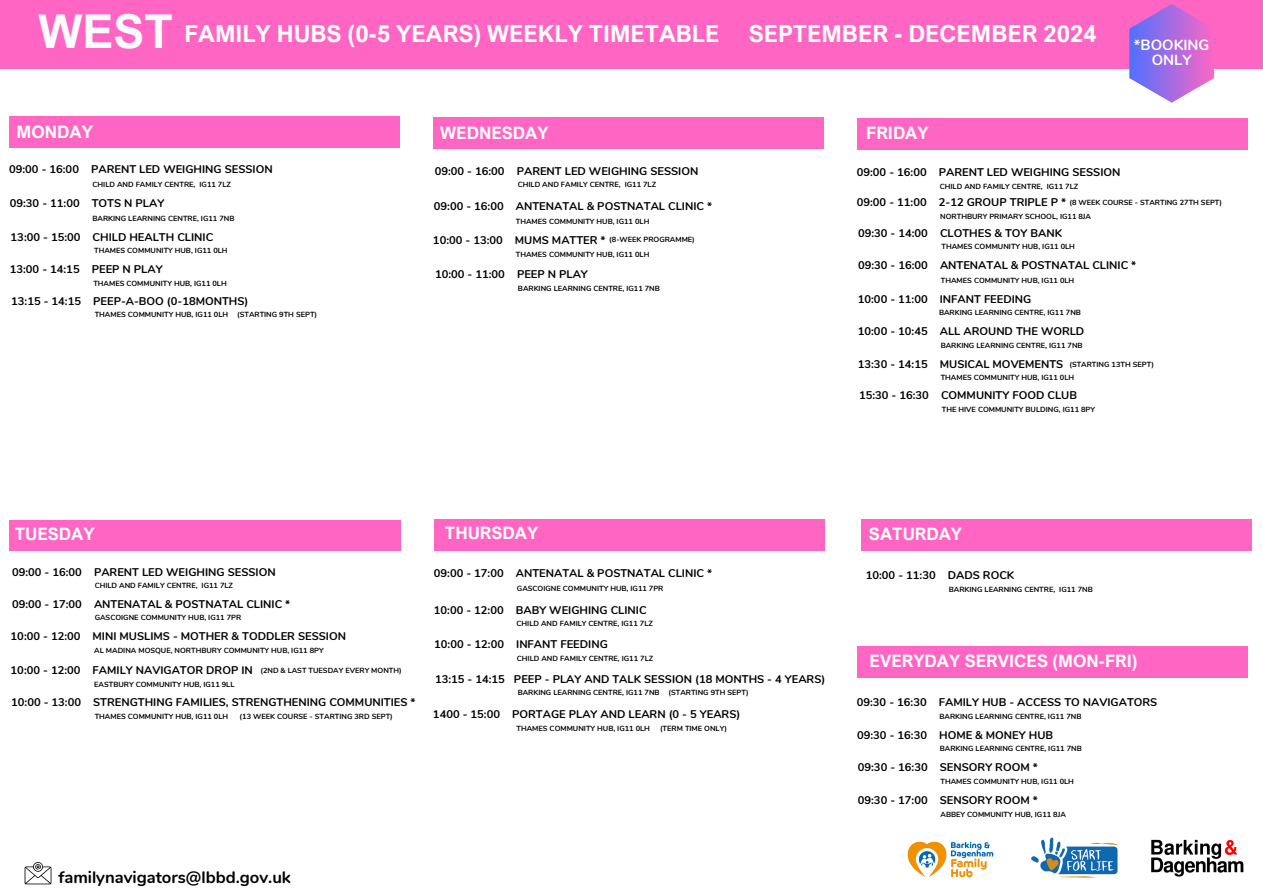
<style>
.page{position:relative;width:1263px;height:894px;background:#fff}
.page>*{position:absolute;margin:0;border:0;box-sizing:border-box;transform-origin:0 0}
.t1{font:700 46.65px "Arial MT Pro";color:#f9fbfd}
.t2{font:700 23.4px "Arial Nova";color:#fff}
.t3{font:700 17.1px "Arial Nova";color:#fff}
.t4{font:700 16.65px "Nunito";color:#000}
.t5{font:700 14.7px "Nunito";color:#fff}
.t6{font:700 11.1px "Nunito";color:#000}
.t7{font:700 7.35px "Nunito";color:#000}
</style>
<div class="page">
<img style="left:1031px;top:837px;width:87px;height:41px">
<img style="left:1151px;top:839px;width:93px;height:38px">
<img style="left:907px;top:841px;width:87px;height:37px">
<div style="left:0;top:0;width:1263px;height:68px;background:#ff66c4"></div>
<svg style="left:1129px;top:4px;width:85px;height:99px"></svg>
<svg style="left:25px;top:862px;width:26px;height:22px"></svg>
<div style="left:434px;top:519px;width:391px;height:31px;background:#ff66c4"></div>
<div style="left:10px;top:520px;width:391px;height:30px;background:#ff66c4"></div>
<div style="left:857px;top:646px;width:391px;height:31px;background:#ff66c4"></div>
<div style="left:861px;top:519px;width:391px;height:31px;background:#ff66c4"></div>
<div style="left:9px;top:117px;width:391px;height:31px;background:#ff66c4"></div>
<div style="left:433px;top:117px;width:391px;height:32px;background:#ff66c4"></div>
<div style="left:857px;top:118px;width:391px;height:32px;background:#ff66c4"></div>
<h3 class="t1" style="left:39px;top:14px;width:136px">WEST</h3>
<h3 class="t2" style="left:184px;top:19px;width:537px">FAMILY HUBS (0-5 YEARS) WEEKLY TIMETABLE</h3>
<h3 class="t2" style="left:749px;top:19px;width:349px">SEPTEMBER - DECEMBER 2024</h3>
<h3 class="t5" style="left:1134px;top:35px;width:77px">*BOOKING</h3>
<h3 class="t5" style="left:1152px;top:50px;width:41px">ONLY</h3>
<h6 class="t3" style="left:17px;top:121px;width:78px">MONDAY</h6>
<h4 class="t3" style="left:440px;top:122px;width:110px">WEDNESDAY</h4>
<p class="t3" style="left:462px;top:121px;width:110px">WEDNESDAY</p>
<h3 class="t3" style="left:866px;top:122px;width:64px">FRIDAY</h3>
<h6 class="t6" style="left:9px;top:162px;width:265px">09:00 - 16:00 PARENT LED WEIGHING SESSION</h6>
<p class="t7" style="left:93px;top:179px;width:140px">CHILD AND FAMILY CENTRE, IG11 7LZ</p>
<h6 class="t6" style="left:435px;top:164px;width:265px">09:00 - 16:00 PARENT LED WEIGHING SESSION</h6>
<p class="t7" style="left:518px;top:180px;width:140px">CHILD AND FAMILY CENTRE, IG11 7LZ</p>
<p class="t6" style="left:857px;top:165px;width:265px">09:00 - 16:00 PARENT LED WEIGHING SESSION</p>
<h6 class="t7" style="left:940px;top:181px;width:140px">CHILD AND FAMILY CENTRE, IG11 7LZ</h6>
<h6 class="t6" style="left:10px;top:196px;width:156px">09:30 - 11:00 TOTS N PLAY</h6>
<p class="t7" style="left:93px;top:214px;width:143px">BARKING LEARNING CENTRE, IG11 7NB</p>
<p class="t6" style="left:11px;top:229px;width:204px">13:00 - 15:00 CHILD HEALTH CLINIC</p>
<p class="t7" style="left:94px;top:246px;width:135px">THAMES COMMUNITY HUB, IG11 0LH</p>
<p class="t6" style="left:10px;top:262px;width:154px">13:00 - 14:15 PEEP N PLAY</p>
<h6 class="t7" style="left:93px;top:278px;width:135px">THAMES COMMUNITY HUB, IG11 0LH</h6>
<h6 class="t6" style="left:434px;top:198px;width:280px">09:00 - 16:00 ANTENATAL &amp; POSTNATAL CLINIC *</h6>
<h6 class="t7" style="left:516px;top:216px;width:135px">THAMES COMMUNITY HUB, IG11 0LH</h6>
<p class="t6" style="left:433px;top:232px;width:174px">10:00 - 13:00 MUMS MATTER *</p>
<p class="t7" style="left:609px;top:234px;width:87px">(8-WEEK PROGRAMME)</p>
<p class="t7" style="left:516px;top:249px;width:135px">THAMES COMMUNITY HUB, IG11 0LH</p>
<h6 class="t6" style="left:435px;top:267px;width:154px">10:00 - 11:00 PEEP N PLAY</h6>
<p class="t7" style="left:518px;top:283px;width:143px">BARKING LEARNING CENTRE, IG11 7NB</p>
<p class="t6" style="left:857px;top:195px;width:211px">09:00 - 11:00 2-12 GROUP TRIPLE P *</p>
<p class="t7" style="left:940px;top:211px;width:152px">NORTHBURY PRIMARY SCHOOL, IG11 8JA</p>
<p class="t7" style="left:1069px;top:198px;width:154px">(8 WEEK COURSE - STARTING 27TH SEPT)</p>
<h6 class="t6" style="left:858px;top:226px;width:206px">09:30 - 14:00 CLOTHES &amp; TOY BANK</h6>
<p class="t7" style="left:941px;top:242px;width:135px">THAMES COMMUNITY HUB, IG11 0LH</p>
<h3 class="t6" style="left:858px;top:258px;width:280px">09:30 - 16:00 ANTENATAL &amp; POSTNATAL CLINIC *</h3>
<h3 class="t7" style="left:941px;top:275px;width:135px">THAMES COMMUNITY HUB, IG11 0LH</h3>
<p class="t6" style="left:11px;top:293px;width:239px">13:15 - 14:15 PEEP-A-BOO (0-18MONTHS)</p>
<p class="t7" style="left:237px;top:309px;width:82px">(STARTING 9TH SEPT)</p>
<h6 class="t7" style="left:95px;top:310px;width:135px">THAMES COMMUNITY HUB, IG11 0LH</h6>
<h6 class="t6" style="left:858px;top:291px;width:175px">10:00 - 11:00 INFANT FEEDING</h6>
<p class="t7" style="left:939px;top:308px;width:143px">BARKING LEARNING CENTRE, IG11 7NB</p>
<h6 class="t6" style="left:858px;top:324px;width:228px">10:00 - 10:45 ALL AROUND THE WORLD</h6>
<p class="t7" style="left:941px;top:340px;width:143px">BARKING LEARNING CENTRE, IG11 7NB</p>
<p class="t6" style="left:858px;top:356px;width:207px">13:30 - 14:15 MUSICAL MOVEMENTS</p>
<h6 class="t7" style="left:941px;top:372px;width:135px">THAMES COMMUNITY HUB, IG11 0LH</h6>
<p class="t7" style="left:1069px;top:359px;width:86px">(STARTING 13TH SEPT)</p>
<h6 class="t6" style="left:859px;top:388px;width:219px">15:30 - 16:30 COMMUNITY FOOD CLUB</h6>
<h6 class="t7" style="left:942px;top:404px;width:155px">THE HIVE COMMUNITY BULDING, IG11 8PY</h6>
<h6 class="t3" style="left:15px;top:515px;width:81px">TUESDAY</h6>
<h3 class="t3" style="left:19px;top:522px;width:81px">TUESDAY</h3>
<p class="t3" style="left:15px;top:523px;width:81px">TUESDAY</p>
<p class="t6" style="left:12px;top:564px;width:265px">09:00 - 16:00 PARENT LED WEIGHING SESSION</p>
<h6 class="t7" style="left:95px;top:580px;width:140px">CHILD AND FAMILY CENTRE, IG11 7LZ</h6>
<p class="t6" style="left:12px;top:596px;width:280px">09:00 - 17:00 ANTENATAL &amp; POSTNATAL CLINIC *</p>
<h6 class="t7" style="left:95px;top:613px;width:148px">GASCOIGNE COMMUNITY HUB, IG11 7PR</h6>
<h6 class="t6" style="left:11px;top:629px;width:337px">10:00 - 12:00 MINI MUSLIMS - MOTHER &amp; TODDLER SESSION</h6>
<p class="t7" style="left:94px;top:645px;width:231px">AL MADINA MOSQUE, NORTHBURY COMMUNITY HUB, IG11 8PY</p>
<h6 class="t6" style="left:11px;top:662px;width:244px">10:00 - 12:00 FAMILY NAVIGATOR DROP IN</h6>
<h6 class="t7" style="left:260px;top:665px;width:143px">(2ND &amp; LAST TUESDAY EVERY MONTH)</h6>
<p class="t7" style="left:94px;top:679px;width:142px">EASTBURY COMMUNITY HUB, IG11 9LL</p>
<h6 class="t7" style="left:95px;top:711px;width:135px">THAMES COMMUNITY HUB, IG11 0LH</h6>
<h3 class="t7" style="left:240px;top:711px;width:155px">(13 WEEK COURSE - STARTING 3RD SEPT)</h3>
<h6 class="t6" style="left:11px;top:694px;width:406px">10:00 - 13:00 STRENGTHING FAMILIES, STRENGTHENING COMMUNITIES *</h6>
<p class="t3" style="left:445px;top:522px;width:95px">THURSDAY</p>
<p class="t6" style="left:434px;top:565px;width:280px">09:00 - 17:00 ANTENATAL &amp; POSTNATAL CLINIC *</p>
<h6 class="t7" style="left:517px;top:584px;width:148px">GASCOIGNE COMMUNITY HUB, IG11 7PR</h6>
<p class="t6" style="left:434px;top:602px;width:214px">10:00 - 12:00 BABY WEIGHING CLINIC</p>
<p class="t7" style="left:516px;top:618px;width:138px">CHILD AND FAMILY CENTRE, IG11 7LZ</p>
<h6 class="t6" style="left:434px;top:637px;width:175px">10:00 - 12:00 INFANT FEEDING</h6>
<p class="t7" style="left:517px;top:653px;width:138px">CHILD AND FAMILY CENTRE, IG11 7LZ</p>
<h3 class="t6" style="left:435px;top:671px;width:392px">13:15 - 14:15 PEEP - PLAY AND TALK SESSION (18 MONTHS - 4 YEARS)</h3>
<h5 class="t7" style="left:518px;top:687px;width:143px">BARKING LEARNING CENTRE, IG11 7NB</h5>
<p class="t7" style="left:668px;top:687px;width:82px">(STARTING 9TH SEPT)</p>
<p class="t6" style="left:433px;top:707px;width:309px">1400 - 15:00 PORTAGE PLAY AND LEARN (0 - 5 YEARS)</p>
<h6 class="t7" style="left:516px;top:723px;width:135px">THAMES COMMUNITY HUB, IG11 0LH</h6>
<h6 class="t7" style="left:660px;top:723px;width:68px">(TERM TIME ONLY)</h6>
<h3 class="t4" style="left:58px;top:865px;width:234px">familynavigators@lbbd.gov.uk</h3>
<h6 class="t3" style="left:869px;top:522px;width:95px">SATURDAY</h6>
<p class="t6" style="left:866px;top:567px;width:150px">10:00 - 11:30 DADS ROCK</p>
<p class="t7" style="left:949px;top:584px;width:145px">BARKING LEARNING CENTRE, IG11 7NB</p>
<p class="t3" style="left:870px;top:650px;width:269px">EVERYDAY SERVICES (MON-FRI)</p>
<p class="t6" style="left:857px;top:694px;width:302px">09:30 - 16:30 FAMILY HUB - ACCESS TO NAVIGATORS</p>
<h6 class="t7" style="left:939px;top:711px;width:143px">BARKING LEARNING CENTRE, IG11 7NB</h6>
<h6 class="t6" style="left:857px;top:727px;width:197px">09:30 - 16:30 HOME &amp; MONEY HUB</h6>
<p class="t7" style="left:940px;top:743px;width:143px">BARKING LEARNING CENTRE, IG11 7NB</p>
<p class="t6" style="left:858px;top:759px;width:181px">09:30 - 16:30 SENSORY ROOM *</p>
<h6 class="t7" style="left:940px;top:775px;width:135px">THAMES COMMUNITY HUB, IG11 0LH</h6>
<h6 class="t6" style="left:858px;top:792px;width:181px">09:30 - 17:00 SENSORY ROOM *</h6>
<p class="t7" style="left:940px;top:809px;width:127px">ABBEY COMMUNITY HUB, IG11 8JA</p>
</div>
